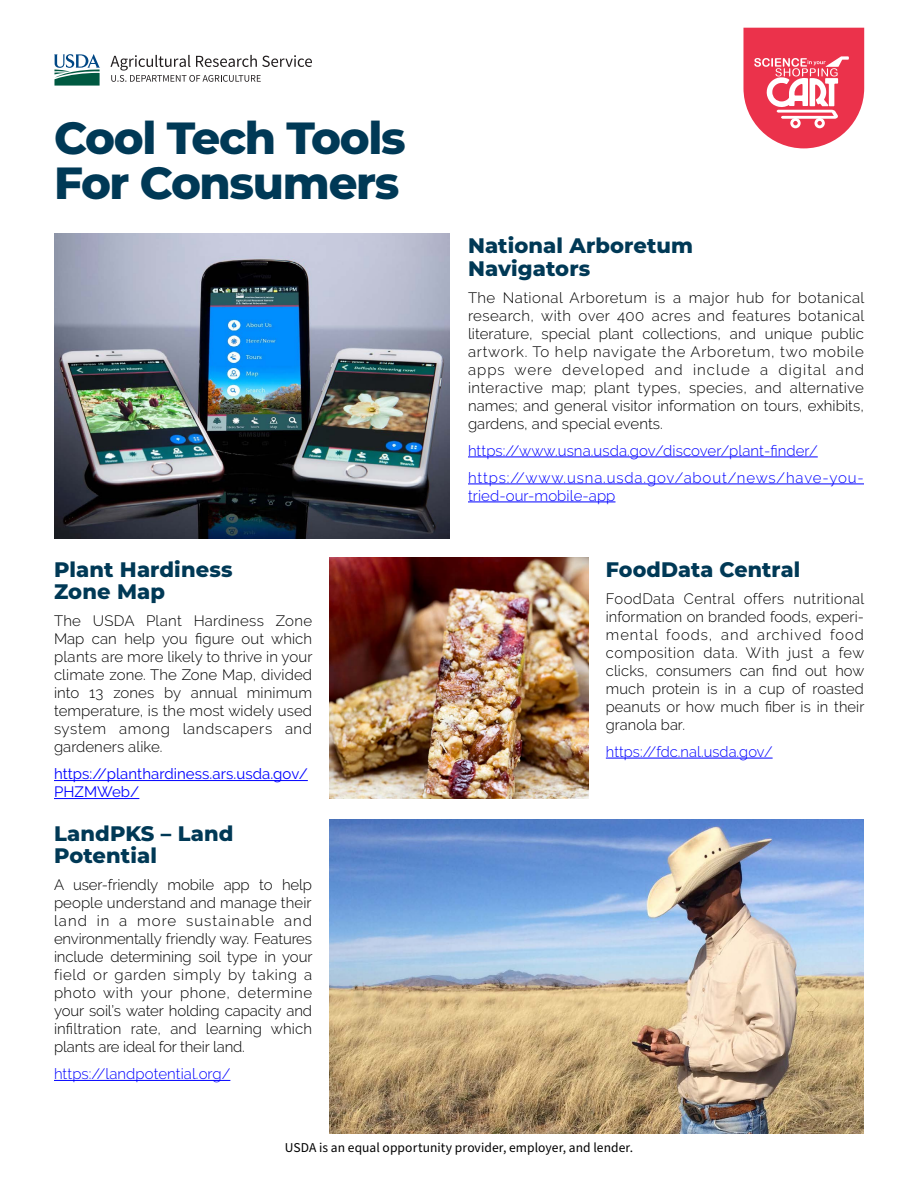
<style>
.page{position:relative;width:918px;height:1188px;background:#fff}
.page>*{position:absolute;margin:0;border:0;box-sizing:border-box;transform-origin:0 0}
.t1{font:800 45px/45px "Montserrat";letter-spacing:-.03em;color:#003956}
.t2{font:800 21px/22.5px "Montserrat";letter-spacing:.005em;color:#003956}
.t3{font:300 15px/18px "Raleway";letter-spacing:.005em;color:#000;text-align:justify}
.t4{font:300 15px/27px "Raleway";letter-spacing:.005em;color:#00f}
.t5{font:15px/18px "Raleway";letter-spacing:.005em;color:#00f}
.t6{font:13.5px "Source Sans Pro";letter-spacing:.005em;color:#000}
</style>
<div class="page">
<svg style="left:110px;top:55px;width:202px;height:27px"></svg>
<svg style="left:54px;top:54px;width:46px;height:32px"></svg>
<svg style="left:743px;top:28px;width:121px;height:120px"></svg>
<hr style="left:606px;top:758px;width:167px;height:1px;background:#00f">
<hr style="left:54px;top:780px;width:254px;height:1px;background:#00f">
<hr style="left:54px;top:798px;width:85px;height:1px;background:#00f">
<img style="left:330px;top:820px;width:534px;height:314px">
<img style="left:54px;top:233px;width:396px;height:305px">
<hr style="left:468px;top:457px;width:350px;height:1px;background:#00f">
<hr style="left:468px;top:484px;width:396px;height:1px;background:#00f">
<hr style="left:468px;top:502px;width:147px;height:1px;background:#00f">
<hr style="left:54px;top:1080px;width:176px;height:1px;background:#00f">
<img style="left:330px;top:557px;width:258px;height:242px">
<h1 class="t1" style="left:54px;top:113px;width:353px">Cool Tech Tools<br>For Consumers</h1>
<h2 class="t2" style="left:54px;top:557px;width:180px">Plant Hardiness<br>Zone Map</h2>
<p class="t3" style="left:54px;top:612px;width:260px">The USDA Plant Hardiness Zone Map can help you figure out which plants are more likely to thrive in your climate zone. The Zone Map, divided into 13 zones by annual minimum temperature, is the most widely used system among landscapers and gardeners alike.</p>
<p class="t5" style="left:54px;top:765px;width:255px">https://planthardiness.ars.usda.gov/<br>PHZMWeb/</p>
<h2 class="t2" style="left:54px;top:821px;width:181px">LandPKS – Land<br>Potential</h2>
<p class="t3" style="left:54px;top:876px;width:260px">A user-friendly mobile app to help people understand and manage their land in a more sustainable and environmentally friendly way. Features include determining soil type in your field or garden simply by taking a photo with your phone, determine your soil’s water holding capacity and infiltration rate, and learning which plants are ideal for their land.</p>
<p class="t4" style="left:54px;top:1060px;width:178px">https://landpotential.org/</p>
<h2 class="t2" style="left:468px;top:233px;width:227px">National Arboretum<br>Navigators</h2>
<p class="t3" style="left:468px;top:288px;width:398px">The National Arboretum is a major hub for botanical research, with over 400 acres and features botanical literature, special plant collections, and unique public artwork. To help navigate the Arboretum, two mobile apps were developed and include a digital and interactive map; plant types, species, and alternative names; and general visitor information on tours, exhibits, gardens, and special events.</p>
<p class="t4" style="left:468px;top:437px;width:397px">https://www.usna.usda.gov/discover/plant-finder/ https://www.usna.usda.gov/about/news/have-you-</p>
<p class="t4" style="left:468px;top:482px;width:149px">tried-our-mobile-app</p>
<h2 class="t2" style="left:606px;top:557px;width:196px">FoodData Central</h2>
<p class="t3" style="left:606px;top:590px;width:260px">FoodData Central offers nutritional information on branded foods, experi&shy;mental foods, and archived food composition data. With just a few clicks, consumers can find out how much protein is in a cup of roasted peanuts or how much fiber is in their granola bar.</p>
<p class="t4" style="left:606px;top:738px;width:168px">https://fdc.nal.usda.gov/</p>
<p class="t6" style="left:285px;top:1139px;width:350px">USDA is an equal opportunity provider, employer, and lender.</p>
</div>
